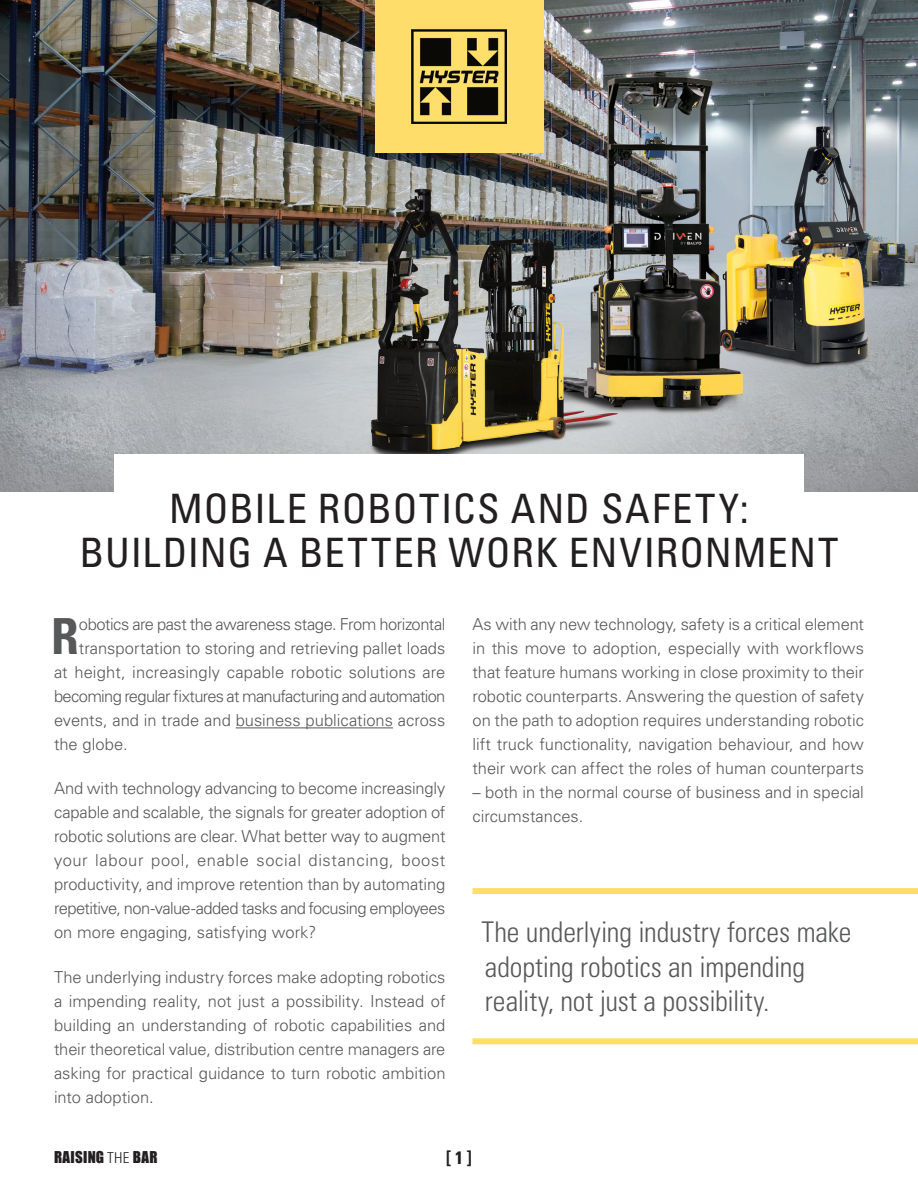
<style>
.page{position:relative;width:918px;height:1188px;background:#fff}
.page>*{position:absolute;margin:0;border:0;box-sizing:border-box;transform-origin:0 0}
.t1{font:700 condensed 49.8px "Univers LT Std";color:#57585a}
.t2{font:condensed 40.5px/43.5px "Univers LT Std";letter-spacing:.03em;color:#231f20;text-align:center}
.t3{font:300 condensed 28.5px/34.2px "Univers LT Std";letter-spacing:-.005em;color:#57585a}
.t4{font:700 condensed 18px "Univers LT Std";color:#231f20}
.t5{font:300 16.5px/24px "Univers LT Std";color:#57585a;text-align:justify}
.t6{font:300 16.5px "Univers LT Std";letter-spacing:-.04em;color:#57585a}
.t7{font:300 16.5px "Univers LT Std";letter-spacing:-.03em;color:#57585a}
.t8{font:15px "Impact";letter-spacing:.02em;color:#231f20}
.s1{font-family:"Univers LT Std";font-weight:300;font-stretch:condensed}
</style>
<div class="page">
<img style="left:0;top:0;width:918px;height:492px">
<hr style="left:236px;top:727px;width:157px;height:1px;background:#57585a">
<div style="left:472px;top:888px;width:446px;height:6px;background:#ffdd6b"></div>
<div style="left:472px;top:1038px;width:446px;height:6px;background:#ffdd6b"></div>
<div style="left:114px;top:454px;width:690px;height:97px;background:#fff"></div>
<div style="left:375px;top:0;width:168px;height:153px;background:#ffdd6b"></div>
<img style="left:412px;top:29px;width:94px;height:94px">
<p class="t2" style="left:80px;top:486px;width:760px">MOBILE ROBOTICS AND SAFETY:<br>BUILDING A BETTER WORK ENVIRONMENT</p>
<p class="t1" style="left:51px;top:606px;width:29px">R</p>
<p class="t7" style="left:79px;top:614px;width:368px">obotics are past the awareness stage. From horizontal</p>
<p class="t5" style="left:79px;top:636px;width:368px">transportation to storing and retrieving pallet loads</p>
<p class="t5" style="left:54px;top:660px;width:393px">at height, increasingly capable robotic solutions are</p>
<p class="t6" style="left:54px;top:686px;width:393px">becoming regular fixtures at manufacturing and automation</p>
<p class="t5" style="left:54px;top:708px;width:393px">events, and in trade and business publications across</p>
<p class="t5" style="left:54px;top:732px;width:75px">the globe.</p>
<p class="t5" style="left:54px;top:777px;width:393px">And with technology advancing to become increasingly capable and scalable, the signals for greater adoption of robotic solutions are clear. What better way to augment your labour pool, enable social distancing, boost productivity, and improve retention than by automating repetitive, non-value-added tasks and focusing employees on more engaging, satisfying work?</p>
<p class="t5" style="left:54px;top:965px;width:393px">The underlying industry forces make adopting robotics a impending reality, not just a possibility. Instead of building an understanding of robotic capabilities and their theoretical value, distribution centre managers are asking for practical guidance to turn robotic ambition into adoption.</p>
<p class="t5" style="left:472px;top:612px;width:393px">As with any new technology, safety is a critical element in this move to adoption, especially with workflows that feature humans working in close proximity to their robotic counterparts. Answering the question of safety on the path to adoption requires understanding robotic lift truck functionality, navigation behaviour, and how their work can affect the roles of human counterparts</p>
<p class="t5" style="left:472px;top:780px;width:393px">– both in the normal course of business and in special circumstances.</p>
<p class="t3" style="left:481px;top:915px;width:371px">The underlying industry forces make adopting robotics an impending reality, not just a possibility.</p>
<p class="t8" style="left:54px;top:1146px;width:105px">RAISING <span class="s1">THE</span> BAR</p>
<p class="t4" style="left:446px;top:1147px;width:27px">[ 1 ]</p>
</div>
